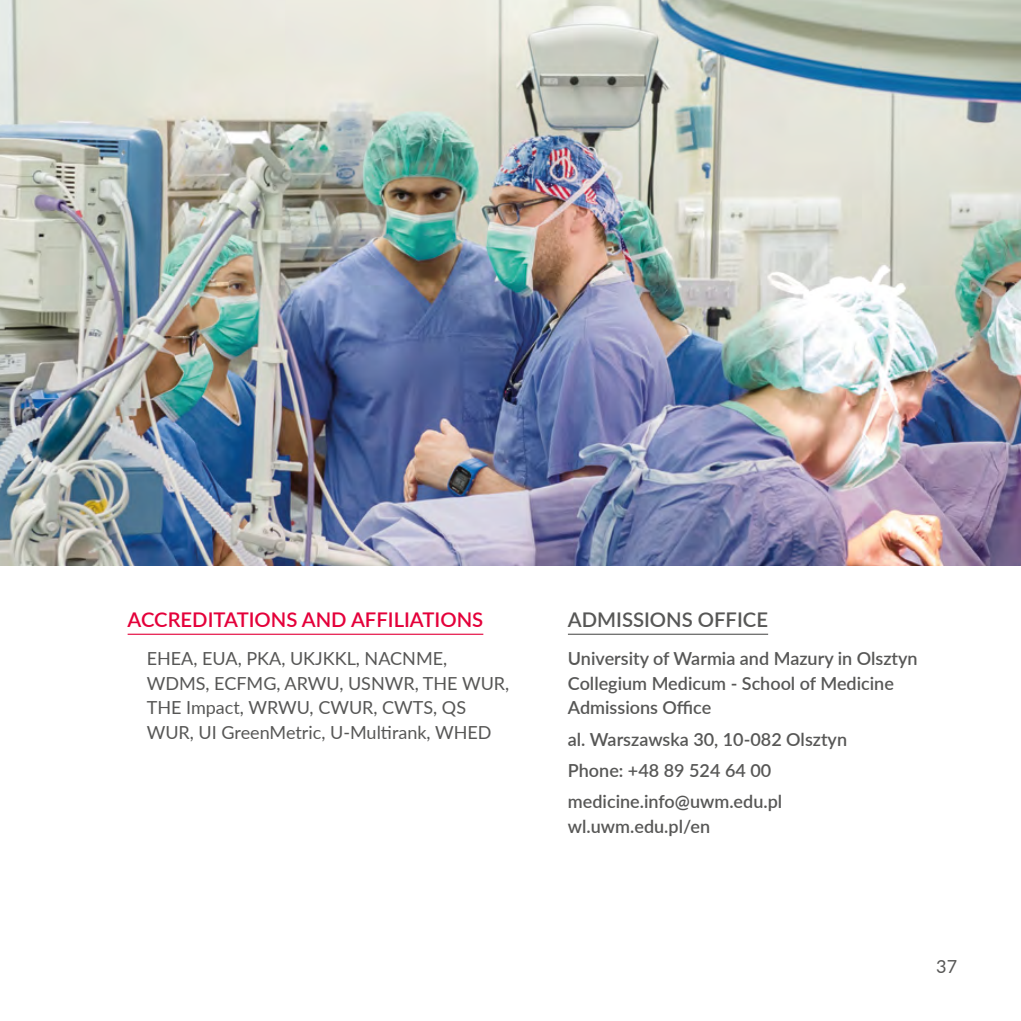
<style>
.page{position:relative;width:1021px;height:1021px;background:#fff}
.page>*{position:absolute;margin:0;border:0;box-sizing:border-box;transform-origin:0 0}
.opis_uczelni___tytuł{font:600 20.25px "Lato";color:#e4003a}
.opis_uczelni___konta{font:600 20.25px "Lato";color:#575756}
.opis_uczelni___konta-2{font:600 18px/24.8px "Lato";color:#575756}
.opis_uczelni___tekst{font:18px/24.8px "Lato";color:#575756}
</style>
<div class="page">
<img style="left:0;top:0;width:1020px;height:565px">
<hr style="left:568px;top:633px;width:200px;height:1px;background:#575756">
<hr style="left:128px;top:633px;width:355px;height:1px;background:#e4003a">
<p class="opis_uczelni___tytuł" style="left:128px;top:605px;width:357px">ACCREDITATIONS AND AFFILIATIONS</p>
<p class="opis_uczelni___tekst" style="left:147px;top:645px;width:364px">EHEA, EUA, PKA, UKJKKL, NACNME, WDMS, ECFMG, ARWU, USNWR, THE WUR, THE Impact, WRWU, CWUR, CWTS, QS WUR, UI GreenMetric, U-Multirank, WHED</p>
<p class="opis_uczelni___konta" style="left:568px;top:605px;width:201px">ADMISSIONS OFFICE</p>
<p class="opis_uczelni___konta-2" style="left:568px;top:645px;width:351px">University of Warmia and Mazury in Olsztyn<br>Collegium Medicum - School of Medicine<br>Admissions Office</p>
<p class="opis_uczelni___konta-2" style="left:568px;top:725px;width:281px">al. Warszawska 30, 10-082 Olsztyn</p>
<p class="opis_uczelni___konta-2" style="left:568px;top:757px;width:205px">Phone: +48 89 524 64 00</p>
<p class="opis_uczelni___konta-2" style="left:568px;top:788px;width:216px">medicine.info@uwm.edu.pl wl.uwm.edu.pl/en</p>
<p class="opis_uczelni___tekst" style="left:936px;top:953px;width:22px">37</p>
</div>
